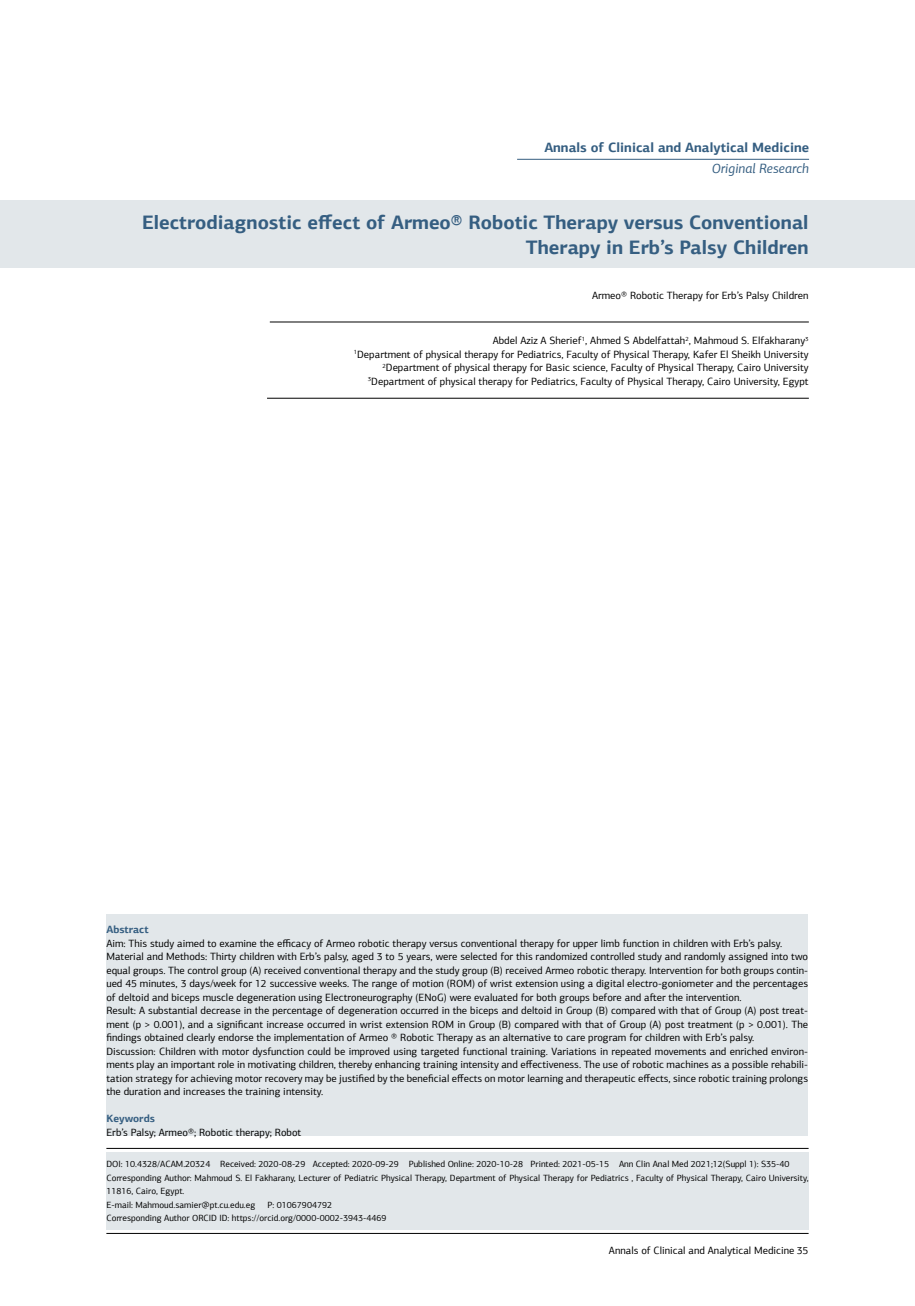
<style>
.page{position:relative;width:915px;height:1306px;background:#fff}
.page>*{position:absolute;margin:0;border:0;box-sizing:border-box;transform-origin:0 0}
.t1{font:700 19.5px/25.5px "PF Agora Sans Pro";color:#355e81;text-align:right}
.t2{font:700 13.5px "PF Agora Sans Pro";color:#355e81}
.t3{font:italic 13.5px "PF Agora Sans Pro";color:#355e81}
.t4{font:10.5px/13.5px "PF Agora Sans Pro";color:#000;text-align:right}
.t5{font:700 10.5px "PF Agora Sans Pro";color:#355e81}
.t6{font:9px/13.5px "PF Agora Sans Pro";color:#000}
</style>
<div class="page">
<hr style="left:106px;top:1233px;width:702px;height:1px;background:#000">
<div style="left:0;top:200px;width:914px;height:68px;background:#e2e7ea"></div>
<hr style="left:106px;top:1148px;width:702px;height:1px;background:#000">
<hr style="left:270px;top:322px;width:538px;height:1px;background:#000">
<hr style="left:267px;top:398px;width:541px;height:1px;background:#000">
<hr style="left:517px;top:159px;width:291px;height:1px;background:#355e81">
<div style="left:106px;top:1151px;width:702px;height:78px;background:#e2e7ea"></div>
<div style="left:106px;top:914px;width:701px;height:221px;background:#e2e7ea"></div>
<p class="t2" style="left:544px;top:139px;width:266px">Annals of Clinical and Analytical Medicine</p>
<p class="t3" style="left:711px;top:160px;width:99px">Original Research</p>
<h1 class="t1" style="left:142px;top:209px;width:667px">Electrodiagnostic effect of Armeo® Robotic Therapy versus Conventional<br>Therapy in Erb’s Palsy Children</h1>
<p class="t4" style="left:591px;top:288px;width:218px">Armeo® Robotic Therapy for Erb’s Palsy Children</p>
<p class="t4" style="left:353px;top:334px;width:456px">Abdel Aziz A Sherief<sup>1</sup>, Ahmed S Abdelfattah<sup>2</sup>, Mahmoud S. Elfakharany<sup>3<br>1</sup>Department of physical therapy for Pediatrics, Faculty of Physical Therapy, Kafer El Sheikh University <sup>2</sup>Department of physical therapy for Basic science, Faculty of Physical Therapy, Cairo University <sup>3</sup>Department of physical therapy for Pediatrics, Faculty of Physical Therapy, Cairo University, Egypt</p>
<p class="t5" style="left:106px;top:923px;width:44px">Abstract</p>
<p class="t4" style="left:106px;top:936px;width:703px;text-align:left">Aim: This study aimed to examine the efficacy of Armeo robotic therapy versus conventional therapy for upper limb function in children with Erb’s palsy.<br>Material and Methods: Thirty children with Erb’s palsy, aged 3 to 5 years, were selected for this randomized controlled study and randomly assigned into two equal groups. The control group (A) received conventional therapy and the study group (B) received Armeo robotic therapy. Intervention for both groups contin&shy;ued 45 minutes, 3 days/week for 12 successive weeks. The range of motion (ROM) of wrist extension using a digital electro-goniometer and the percentages of deltoid and biceps muscle degeneration using Electroneurography (ENoG) were evaluated for both groups before and after the intervention.<br>Result: A substantial decrease in the percentage of degeneration occurred in the biceps and deltoid in Group (B) compared with that of Group (A) post treat&shy;ment (p &gt; 0.001), and a significant increase occurred in wrist extension ROM in Group (B) compared with that of Group (A) post treatment (p &gt; 0.001). The findings obtained clearly endorse the implementation of Armeo ® Robotic Therapy as an alternative to care program for children with Erb’s palsy.<br>Discussion: Children with motor dysfunction could be improved using targeted functional training. Variations in repeated movements and enriched environ&shy;ments play an important role in motivating children, thereby enhancing training intensity and effectiveness. The use of robotic machines as a possible rehabili&shy;tation strategy for achieving motor recovery may be justified by the beneficial effects on motor learning and therapeutic effects, since robotic training prolongs the duration and increases the training intensity.</p>
<p class="t5" style="left:106px;top:1112px;width:50px">Keywords</p>
<p class="t4" style="left:106px;top:1125px;width:196px">Erb’s Palsy; Armeo®; Robotic therapy; Robot</p>
<p class="t6" style="left:106px;top:1157px;width:703px">DOI: 10.4328/ACAM.20324 Received: 2020-08-29 Accepted: 2020-09-29 Published Online: 2020-10-28 Printed: 2021-05-15 Ann Clin Anal Med 2021;12(Suppl 1): S35-40<br>Corresponding Author: Mahmoud S. El Fakharany, Lecturer of Pediatric Physical Therapy, Department of Physical Therapy for Pediatrics , Faculty of Physical Therapy, Cairo University, 11816, Cairo, Egypt.<br>E-mail: Mahmoud.samier@pt.cu.edu.eg</p>
<p class="t6" style="left:106px;top:1197px;width:281px;text-indent:161px">P: 01067904792<br>Corresponding Author ORCID ID: https://orcid.org/0000-0002-3943-4469</p>
<p class="t4" style="left:608px;top:1243px;width:201px">Annals of Clinical and Analytical Medicine 35</p>
</div>
